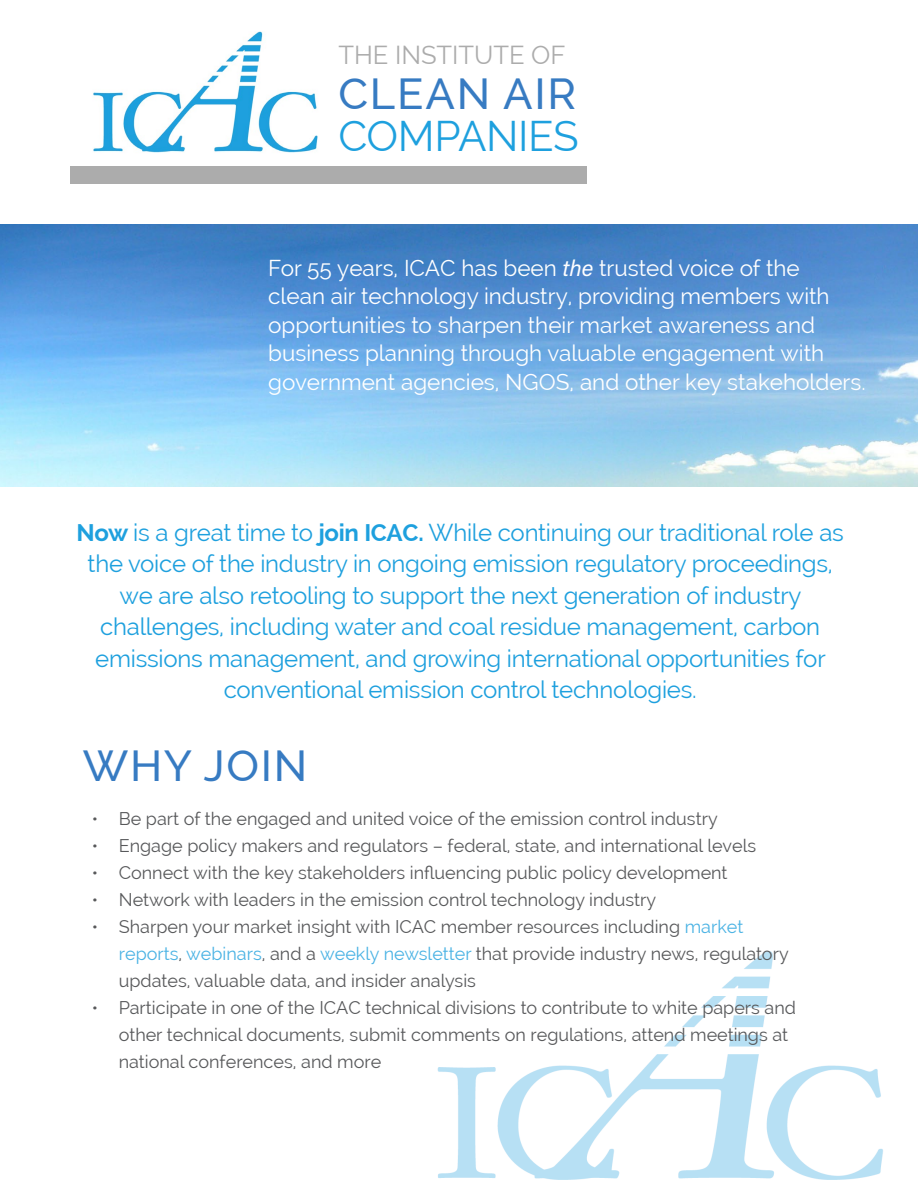
<style>
.page{position:relative;width:918px;height:1188px;background:#fff}
.page>*{position:absolute;margin:0;border:0;box-sizing:border-box;transform-origin:0 0}
.t1{font:500 43.5px "Raleway";letter-spacing:.04em;color:#377bc2}
.t2{font:42px "Raleway";letter-spacing:-.01em;color:#1ea0de}
.t3{font:25.5px "Raleway";color:#acacac}
.t4{font:24px/31.5px "Raleway";letter-spacing:-.01em;color:#1ea0de;text-align:center}
.t5{font:22.5px/28.5px "Raleway";color:#fff}
.t6{font:18px/27px "Raleway";color:#58595b}
.s1{font-family:"Acumin Pro";font-style:italic}
.s2{font-weight:700}
.s3{color:#4bb3e4}
</style>
<div class="page">
<img style="left:437px;top:951px;width:446px;height:229px">
<img style="left:0;top:225px;width:918px;height:261px">
<div style="left:70px;top:167px;width:517px;height:17px;background:#acacac"></div>
<img style="left:93px;top:31px;width:225px;height:122px">
<h3 class="t3" style="left:338px;top:40px;width:229px">THE INSTITUTE OF</h3>
<h1 class="t1" style="left:338px;top:68px;width:240px">CLEAN AIR</h1>
<h2 class="t2" style="left:338px;top:111px;width:242px">COMPANIES</h2>
<p class="t5" style="left:268px;top:254px;width:599px">For 55 years, ICAC has been <span class="s1">the</span> trusted voice of the<br>clean air technology industry, providing members with opportunities to sharpen their market awareness and business planning through valuable engagement with government agencies, NGOS, and other key stakeholders.</p>
<p class="t4" style="left:76px;top:517px;width:769px"><span class="s2">Now</span> is a great time to <span class="s2">join ICAC.</span> While continuing our traditional role as the voice of the industry in ongoing emission regulatory proceedings, we are also retooling to support the next generation of industry challenges, including water and coal residue management, carbon emissions management, and growing international opportunities for conventional emission control technologies.</p>
<h1 class="t1" style="left:83px;top:740px;width:226px">WHY JOIN</h1>
<p class="t6" style="left:92px;top:805px;width:627px">• Be part of the engaged and united voice of the emission control industry</p>
<p class="t6" style="left:92px;top:832px;width:666px">• Engage policy makers and regulators – federal, state, and international levels</p>
<p class="t6" style="left:92px;top:859px;width:637px">• Connect with the key stakeholders influencing public policy development</p>
<p class="t6" style="left:92px;top:886px;width:566px">• Network with leaders in the emission control technology industry</p>
<p class="t6" style="left:119px;top:913px;width:671px;text-indent:-27px">• Sharpen your market insight with ICAC member resources including <span class="s3">market reports</span>, <span class="s3">webinars</span>, and a <span class="s3">weekly newsletter</span> that provide industry news, regulatory updates, valuable data, and insider analysis</p>
<p class="t6" style="left:119px;top:994px;width:679px;text-indent:-27px">• Participate in one of the ICAC technical divisions to contribute to white papers and other technical documents, submit comments on regulations, attend meetings at national conferences, and more</p>
</div>
